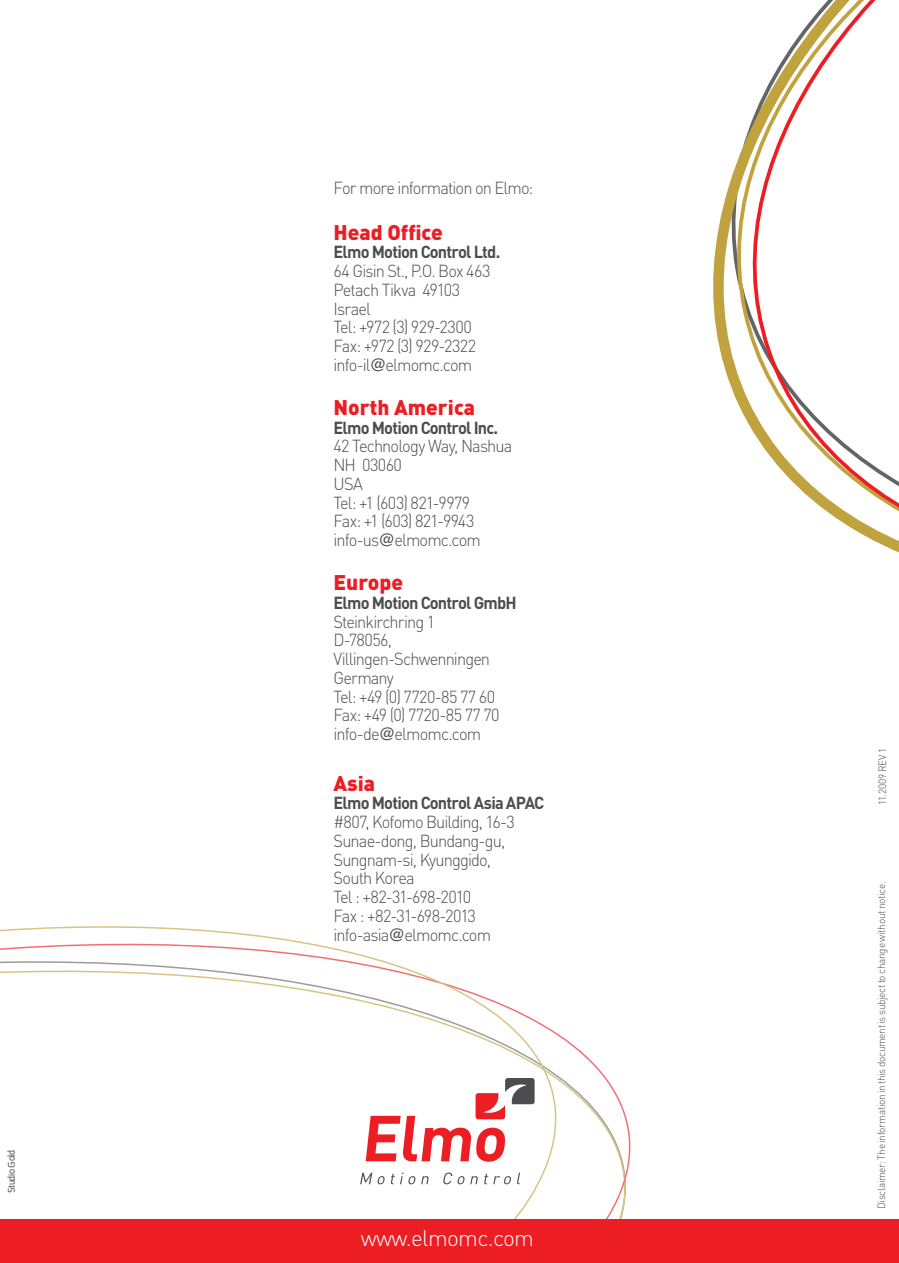
<style>
.page{position:relative;width:899px;height:1263px;background:#fff}
.page>*{position:absolute;margin:0;border:0;box-sizing:border-box;transform-origin:0 0}
.t1{font:300 22.5px "DIN";letter-spacing:-.03em;color:#fff}
.t2{font:900 21px "DIN";color:#ed1d24}
.t3{font:300 17.25px/18.8px "DIN";letter-spacing:-.05em;color:#4d4d4f;scale:.95 1}
.t4{font:700 17.25px "DIN";letter-spacing:-.05em;color:#4d4d4f;scale:.95 1}
.t5{font:300 10.5px "DIN";letter-spacing:-.03em;color:#4d4d4f;scale:.95 1}
.t6{font:300 10.5px "DIN";letter-spacing:-.01em;color:#4d4d4f;scale:.95 1}
.t7{font:10.5px "En Spoiler";letter-spacing:-.03em;color:#4d4d4f;scale:.95 1}
.s1{font-family:"Helvetica";font-weight:400}
</style>
<div class="page">
<svg style="left:0;top:926px;width:625px;height:293px"></svg>
<div style="left:0;top:1219px;width:898px;height:44px;background:#ed1d24"></div>
<svg style="left:360px;top:1172px;width:24px;height:12px"></svg>
<svg style="left:390px;top:1172px;width:25px;height:12px"></svg>
<svg style="left:421px;top:1176px;width:7px;height:8px"></svg>
<svg style="left:443px;top:1172px;width:21px;height:12px"></svg>
<svg style="left:470px;top:1176px;width:7px;height:8px"></svg>
<svg style="left:484px;top:1172px;width:36px;height:12px"></svg>
<svg style="left:365px;top:1078px;width:169px;height:84px"></svg>
<svg style="left:713px;top:0;width:185px;height:552px"></svg>
<p class="t7" style="left:5px;top:1193px;width:48px;rotate:-90deg">Studio Gold</p>
<p class="t3" style="left:333px;top:178px;width:212px">For more information on Elmo:</p>
<p class="t2" style="left:333px;top:218px;width:111px">Head Office</p>
<p class="t4" style="left:333px;top:241px;width:177px">Elmo Motion Control Ltd.</p>
<p class="t3" style="left:333px;top:261px;width:167px">64 Gisin St., P.O. Box 463<br>Petach Tikva 49103<br>Israel<br>Tel: +972 (3) 929-2300<br>Fax: +972 (3) 929-2322 info-il<span class="s1">@</span>elmomc.com</p>
<p class="t2" style="left:333px;top:393px;width:143px">North America</p>
<p class="t4" style="left:333px;top:416px;width:175px">Elmo Motion Control Inc.</p>
<p class="t3" style="left:333px;top:437px;width:190px">42 Technology Way, Nashua<br>NH 03060<br>USA<br>Tel: +1 (603) 821-9979<br>Fax: +1 (603) 821-9943 info-us<span class="s1">@</span>elmomc.com</p>
<p class="t2" style="left:333px;top:568px;width:71px">Europe</p>
<p class="t4" style="left:333px;top:591px;width:194px">Elmo Motion Control GmbH</p>
<p class="t3" style="left:333px;top:612px;width:176px">Steinkirchring 1<br>D-78056,<br>Villingen-Schwenningen<br>Germany<br>Tel: +49 (0) 7720-85 77 60<br>Fax: +49 (0) 7720-85 77 70 info-de<span class="s1">@</span>elmomc.com</p>
<p class="t2" style="left:333px;top:769px;width:43px">Asia</p>
<p class="t4" style="left:333px;top:792px;width:222px">Elmo Motion Control Asia APAC</p>
<p class="t3" style="left:333px;top:812px;width:192px">#807, Kofomo Building, 16-3<br>Sunae-dong, Bundang-gu,<br>Sungnam-si, Kyunggido,<br>South Korea<br>Tel : +82-31-698-2010<br>Fax : +82-31-698-2013 info-asia<span class="s1">@</span>elmomc.com</p>
<h1 class="t1" style="left:360px;top:1224px;width:175px">www.elmomc.com</h1>
<p class="t6" style="left:875px;top:805px;width:62px;rotate:-90deg">11.2009 REV 1</p>
<p class="t5" style="left:874px;top:1209px;width:346px;rotate:-90deg">Disclaimer: The information in this document is subject to change without notice.</p>
</div>
